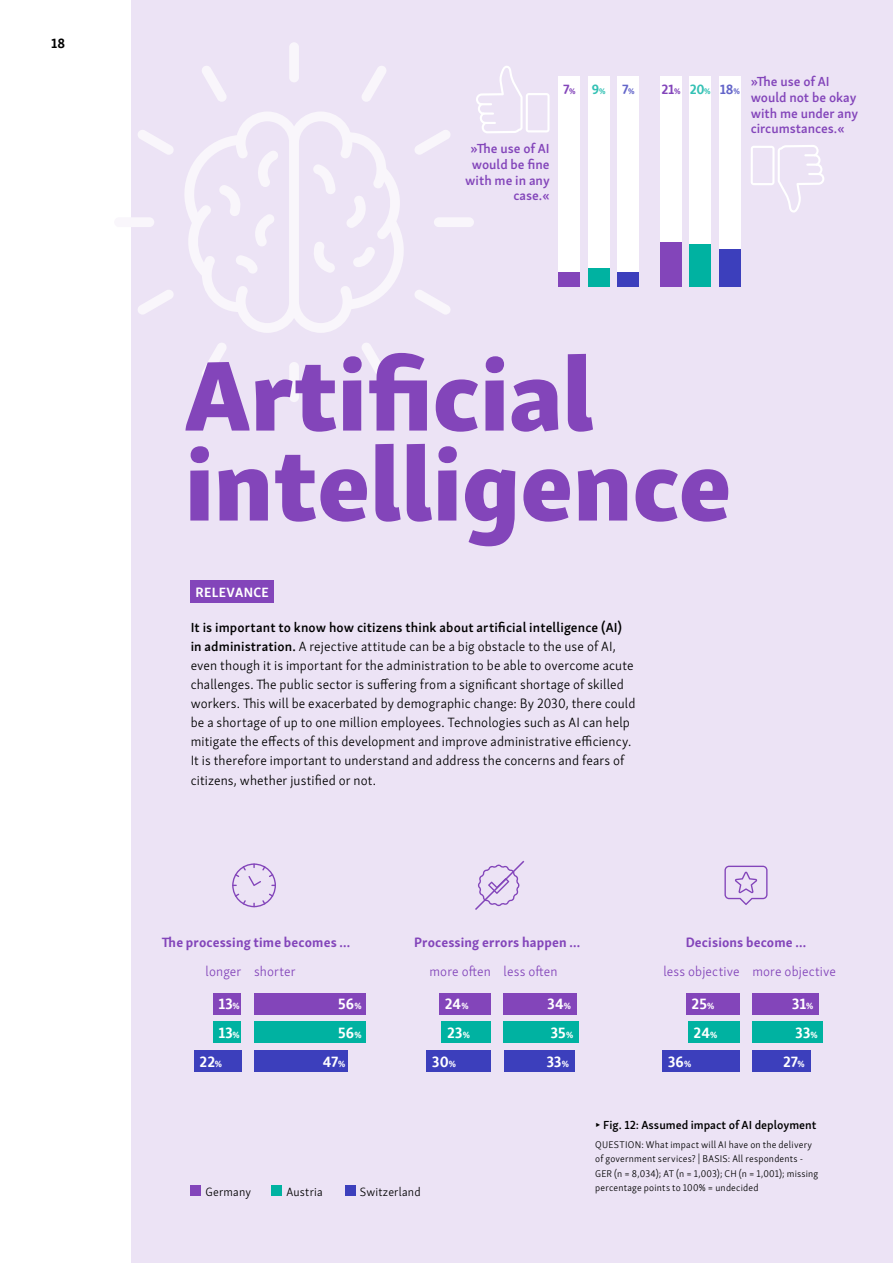
<style>
.page{position:relative;width:893px;height:1263px;background:#fff}
.page>*{position:absolute;margin:0;border:0;box-sizing:border-box;transform-origin:0 0}
.t1{font:102px/90px "Skolar Sans PE Eb";color:#8345ba}
.t2{font:700 15px "Skolar Sans PE";color:#fff}
.t3{font:300 13.5px/19.2px "Skolar Sans PE";letter-spacing:.01em;color:#000}
.t4{font:600 13.5px/15.8px "Skolar Sans PE";color:#8345ba;text-align:right}
.t5{font:700 13.5px "Skolar Sans PE";letter-spacing:.01em;color:#8345ba}
.t6{font:300 13.5px "Skolar Sans PE";letter-spacing:.01em;color:#8345ba}
.t7{font:700 13.5px "Skolar Sans PE";letter-spacing:.03em;color:#fff}
.t8{font:700 13.5px "Skolar Sans PE";color:#000}
.t9{font:600 12px "Skolar Sans PE";color:#000}
.t10{font:300 12px "Skolar Sans PE";letter-spacing:.015em;color:#000}
.t11{font:300 9.75px/14.2px "Skolar Sans PE";letter-spacing:.02em;color:#000}
.s1{font-size:8.1px}
.s2{color:#33c1b4}
.s3{font-size:8.1px;color:#33c1b4}
.s4{color:#6365c9}
.s5{font-size:8.1px;color:#6365c9}
.s6{font-weight:600}
.s7{font-size:9px}
</style>
<div class="page">
<div style="left:132px;top:0;width:761px;height:1263px;background:#ece3f5"></div>
<svg style="left:184px;top:112px;width:220px;height:221px"></svg>
<div style="left:289px;top:42px;width:10px;height:40px;background:#f9f6fb;border-radius:5px"></div>
<svg style="left:202px;top:66px;width:24px;height:36px"></svg>
<svg style="left:138px;top:130px;width:36px;height:25px"></svg>
<div style="left:114px;top:217px;width:40px;height:10px;background:#f9f6fb;border-radius:5px"></div>
<svg style="left:138px;top:290px;width:36px;height:25px"></svg>
<svg style="left:202px;top:343px;width:25px;height:36px"></svg>
<div style="left:289px;top:362px;width:10px;height:40px;background:#f9f6fb;border-radius:5px"></div>
<svg style="left:362px;top:343px;width:24px;height:36px"></svg>
<svg style="left:415px;top:290px;width:35px;height:25px"></svg>
<div style="left:434px;top:217px;width:40px;height:10px;background:#f9f6fb;border-radius:5px"></div>
<svg style="left:415px;top:130px;width:35px;height:25px"></svg>
<svg style="left:362px;top:66px;width:24px;height:36px"></svg>
<div style="left:191px;top:1185px;width:10px;height:11px;background:#8345ba"></div>
<div style="left:272px;top:1185px;width:10px;height:11px;background:#00b2a1"></div>
<div style="left:345px;top:1185px;width:11px;height:11px;background:#3c3fbc"></div>
<svg style="left:751px;top:145px;width:73px;height:68px"></svg>
<svg style="left:476px;top:66px;width:74px;height:67px"></svg>
<div style="left:559px;top:77px;width:21px;height:210px;background:#fff"></div>
<div style="left:660px;top:77px;width:22px;height:210px;background:#fff"></div>
<div style="left:618px;top:77px;width:21px;height:210px;background:#fff"></div>
<div style="left:719px;top:77px;width:21px;height:210px;background:#fff"></div>
<div style="left:588px;top:77px;width:21px;height:210px;background:#fff"></div>
<div style="left:690px;top:77px;width:21px;height:210px;background:#fff"></div>
<div style="left:559px;top:272px;width:21px;height:15px;background:#8345ba"></div>
<div style="left:660px;top:243px;width:22px;height:44px;background:#8345ba"></div>
<div style="left:618px;top:272px;width:21px;height:15px;background:#3c3fbc"></div>
<div style="left:719px;top:249px;width:21px;height:38px;background:#3c3fbc"></div>
<div style="left:588px;top:268px;width:21px;height:19px;background:#00b2a1"></div>
<div style="left:690px;top:245px;width:21px;height:42px;background:#00b2a1"></div>
<div style="left:254px;top:993px;width:112px;height:21px;background:#8345ba"></div>
<div style="left:504px;top:993px;width:73px;height:21px;background:#8345ba"></div>
<div style="left:752px;top:993px;width:67px;height:21px;background:#8345ba"></div>
<div style="left:213px;top:993px;width:28px;height:21px;background:#8345ba"></div>
<div style="left:439px;top:993px;width:52px;height:21px;background:#8345ba"></div>
<div style="left:686px;top:993px;width:54px;height:21px;background:#8345ba"></div>
<div style="left:213px;top:1022px;width:28px;height:21px;background:#00b2a1"></div>
<div style="left:441px;top:1022px;width:50px;height:21px;background:#00b2a1"></div>
<div style="left:688px;top:1022px;width:52px;height:21px;background:#00b2a1"></div>
<div style="left:194px;top:1050px;width:47px;height:21px;background:#3c3fbc"></div>
<div style="left:426px;top:1050px;width:65px;height:21px;background:#3c3fbc"></div>
<div style="left:662px;top:1050px;width:78px;height:21px;background:#3c3fbc"></div>
<div style="left:254px;top:1022px;width:112px;height:21px;background:#00b2a1"></div>
<div style="left:504px;top:1022px;width:75px;height:21px;background:#00b2a1"></div>
<div style="left:752px;top:1022px;width:71px;height:21px;background:#00b2a1"></div>
<div style="left:254px;top:1050px;width:94px;height:21px;background:#3c3fbc"></div>
<div style="left:504px;top:1050px;width:71px;height:21px;background:#3c3fbc"></div>
<div style="left:752px;top:1050px;width:58px;height:21px;background:#3c3fbc"></div>
<svg style="left:232px;top:863px;width:44px;height:44px"></svg>
<svg style="left:475px;top:860px;width:50px;height:50px"></svg>
<svg style="left:724px;top:866px;width:43px;height:39px"></svg>
<div style="left:190px;top:581px;width:84px;height:22px;background:#8345ba"></div>
<p class="t8" style="left:51px;top:32px;width:16px">18</p>
<p class="t4" style="left:465px;top:139px;width:86px">»The use of AI would be fine with me in any case.«</p>
<p class="t5" style="left:563px;top:79px;width:73px">7<span class="s1">%</span> <span class="s2">9</span><span class="s3">%</span> <span class="s4">7</span><span class="s5">%</span></p>
<p class="t5" style="left:661px;top:79px;width:80px">21<span class="s1">%</span> <span class="s2">20</span><span class="s3">%</span> <span class="s4">18</span><span class="s5">%</span></p>
<p class="t4" style="left:751px;top:72px;width:109px;text-align:left">»The use of AI would not be okay with me under any circumstances.«</p>
<h1 class="t1" style="left:185px;top:340px;width:548px">Artificial intelligence</h1>
<p class="t7" style="left:195px;top:581px;width:75px">RELEVANCE</p>
<p class="t3" style="left:191px;top:616px;width:446px"><span class="s6">It is important to know how citizens think about artificial intelligence (AI) in administration.</span> A rejective attitude can be a big obstacle to the use of AI, even though it is important for the administration to be able to overcome acute challenges. The public sector is suffering from a significant shortage of skilled workers. This will be exacerbated by demographic change: By 2030, there could be a shortage of up to one million employees. Technologies such as AI can help mitigate the effects of this development and improve administrative efficiency.<br>It is therefore important to understand and address the concerns and fears of citizens, whether justified or not.</p>
<p class="t5" style="left:162px;top:932px;width:190px">The processing time becomes ...</p>
<p class="t5" style="left:414px;top:932px;width:168px">Processing errors happen ...</p>
<p class="t5" style="left:686px;top:932px;width:122px">Decisions become ...</p>
<p class="t6" style="left:206px;top:961px;width:91px">longer shorter</p>
<p class="t6" style="left:429px;top:961px;width:130px">more often less often</p>
<p class="t6" style="left:663px;top:961px;width:174px">less objective more objective</p>
<p class="t2" style="left:218px;top:992px;width:23px">13<span class="s7">%</span></p>
<p class="t2" style="left:338px;top:992px;width:25px">56<span class="s7">%</span></p>
<p class="t2" style="left:445px;top:992px;width:25px">24<span class="s7">%</span></p>
<p class="t2" style="left:547px;top:992px;width:26px">34<span class="s7">%</span></p>
<p class="t2" style="left:691px;top:992px;width:24px">25<span class="s7">%</span></p>
<p class="t2" style="left:792px;top:992px;width:23px">31<span class="s7">%</span></p>
<p class="t2" style="left:218px;top:1020px;width:23px">13<span class="s7">%</span></p>
<p class="t2" style="left:447px;top:1020px;width:24px">23<span class="s7">%</span></p>
<p class="t2" style="left:694px;top:1020px;width:25px">24<span class="s7">%</span></p>
<p class="t2" style="left:200px;top:1049px;width:24px">22<span class="s7">%</span></p>
<p class="t2" style="left:432px;top:1049px;width:26px">30<span class="s7">%</span></p>
<p class="t2" style="left:668px;top:1049px;width:25px">36<span class="s7">%</span></p>
<p class="t2" style="left:338px;top:1020px;width:25px">56<span class="s7">%</span></p>
<p class="t2" style="left:550px;top:1020px;width:24px">35<span class="s7">%</span></p>
<p class="t2" style="left:795px;top:1020px;width:24px">33<span class="s7">%</span></p>
<p class="t2" style="left:323px;top:1049px;width:24px">47<span class="s7">%</span></p>
<p class="t2" style="left:546px;top:1049px;width:24px">33<span class="s7">%</span></p>
<p class="t2" style="left:783px;top:1049px;width:23px">27<span class="s7">%</span></p>
<p class="t10" style="left:205px;top:1183px;width:47px">Germany</p>
<p class="t10" style="left:286px;top:1183px;width:38px">Austria</p>
<p class="t10" style="left:360px;top:1183px;width:62px">Switzerland</p>
<p class="t9" style="left:595px;top:1115px;width:223px">▶ Fig. 12: Assumed impact of AI deployment</p>
<p class="t11" style="left:595px;top:1137px;width:225px">QUESTION: What impact will AI have on the delivery of government services? | BASIS: All respondents - GER (n = 8,034); AT (n = 1,003); CH (n = 1,001); missing percentage points to 100% = undecided</p>
</div>
